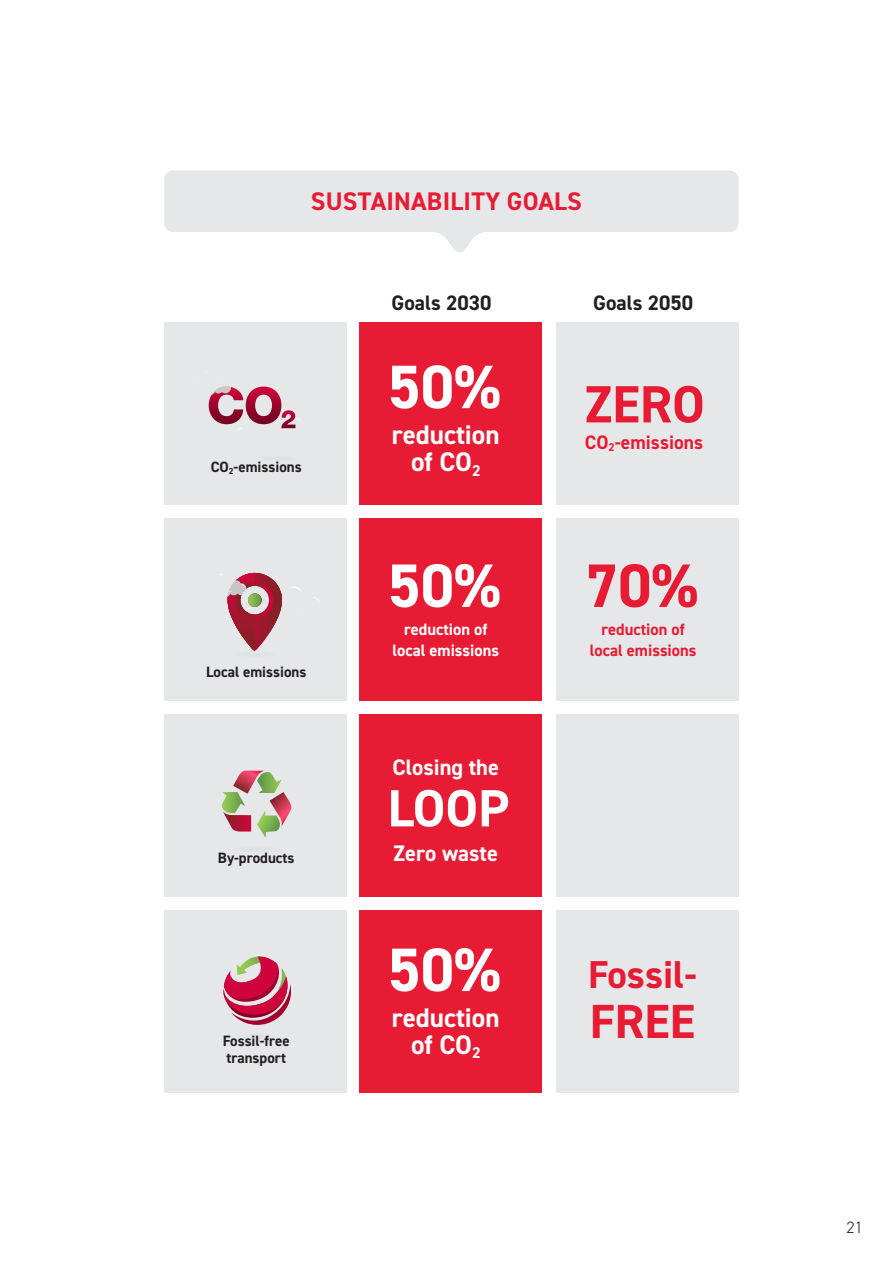
<style>
.page{position:relative;width:893px;height:1263px;background:#fff}
.page>*{position:absolute;margin:0;border:0;box-sizing:border-box;transform-origin:0 0}
.Tabelltext{font:700 61.5px "DIN2014";color:#fff}
.Tabelltext-2{font:700 61.5px "DIN2014";color:#e71c34}
.Tabelltext-3{font:700 52.5px "DIN2014";color:#fff}
.Tabelltext-4{font:700 52.5px "DIN2014";color:#e71c34}
.Tabelltext-5{font:700 48px "DIN2014";color:#e71c34}
.Tabelltext-6{font:700 39px "DIN2014";color:#e71c34}
.Tabelltext-7{font:700 27px/27px "DIN2014";color:#fff;text-align:center}
.Artikelnamn{font:700 25.5px "DIN2014";letter-spacing:.01em;color:#e71c34}
.Tabelltext-8{font:700 22.5px "DIN2014";color:#fff}
.Tabelltext-9{font:700 21px "DIN2014";color:#231f20}
.Tabelltext-10{font:700 19.5px "DIN2014";color:#e71c34}
.Tabelltext-11{font:700 16.5px/21px "DIN2014";color:#fff;text-align:center}
.Tabelltext-12{font:700 16.5px/21px "DIN2014";color:#e71c34;text-align:center}
.t1{font:300 16.5px "DIN2014";color:#231f20}
.Tabelltext-13{font:700 15px/16.5px "DIN2014";color:#231f20}
</style>
<div class="page">
<div style="left:556px;top:518px;width:182px;height:183px;background:#e6e7e9"></div>
<div style="left:164px;top:322px;width:182px;height:182px;background:#e6e7e9"></div>
<div style="left:164px;top:518px;width:182px;height:183px;background:#e6e7e9"></div>
<div style="left:164px;top:715px;width:182px;height:182px;background:#e6e7e9"></div>
<div style="left:164px;top:911px;width:182px;height:182px;background:#e6e7e9"></div>
<svg style="left:164px;top:170px;width:574px;height:83px;fill:#e6e7e9"></svg>
<svg style="left:205px;top:372px;width:96px;height:88px"></svg>
<svg style="left:220px;top:572px;width:99px;height:84px"></svg>
<svg style="left:249px;top:1035px;width:16px;height:3px"></svg>
<svg style="left:223px;top:956px;width:68px;height:69px"></svg>
<svg style="left:247px;top:849px;width:19px;height:2px"></svg>
<svg style="left:221px;top:770px;width:71px;height:67px"></svg>
<div style="left:359px;top:322px;width:182px;height:182px;background:#e71c34"></div>
<div style="left:556px;top:322px;width:182px;height:182px;background:#e6e7e9"></div>
<div style="left:359px;top:518px;width:182px;height:183px;background:#e71c34"></div>
<div style="left:359px;top:715px;width:182px;height:182px;background:#e71c34"></div>
<div style="left:556px;top:715px;width:182px;height:182px;background:#e6e7e9"></div>
<div style="left:359px;top:911px;width:182px;height:182px;background:#e71c34"></div>
<div style="left:556px;top:911px;width:182px;height:182px;background:#e6e7e9"></div>
<p class="Artikelnamn" style="left:311px;top:184px;width:273px">SUSTAINABILITY GOALS</p>
<p class="Tabelltext-9" style="left:391px;top:289px;width:101px">Goals 2030</p>
<p class="Tabelltext-9" style="left:593px;top:289px;width:101px">Goals 2050</p>
<p class="Tabelltext-13" style="left:211px;top:458px;width:92px">CO<sub>2</sub>-emissions</p>
<p class="Tabelltext-13" style="left:206px;top:663px;width:102px">Local emissions</p>
<p class="Tabelltext-13" style="left:218px;top:849px;width:78px">By-products</p>
<p class="Tabelltext-13" style="left:223px;top:1032px;width:68px">Fossil-free transport</p>
<p class="Tabelltext" style="left:388px;top:346px;width:115px">50%</p>
<p class="Tabelltext-7" style="left:392px;top:421px;width:109px">reduction of CO<sub>2</sub></p>
<p class="Tabelltext" style="left:388px;top:545px;width:115px">50%</p>
<p class="Tabelltext-11" style="left:392px;top:618px;width:108px">reduction of local emissions</p>
<p class="Tabelltext-8" style="left:392px;top:753px;width:108px">Closing the</p>
<p class="Tabelltext-3" style="left:388px;top:773px;width:123px">LOOP</p>
<p class="Tabelltext-8" style="left:394px;top:838px;width:106px">Zero waste</p>
<p class="Tabelltext" style="left:388px;top:929px;width:115px">50%</p>
<p class="Tabelltext-7" style="left:392px;top:1004px;width:109px">reduction of CO<sub>2</sub></p>
<p class="Tabelltext-4" style="left:585px;top:369px;width:121px">ZERO</p>
<p class="Tabelltext-10" style="left:585px;top:429px;width:120px">CO<sub>2</sub>-emissions</p>
<p class="Tabelltext-2" style="left:585px;top:545px;width:115px">70%</p>
<p class="Tabelltext-12" style="left:590px;top:618px;width:108px">reduction of local emissions</p>
<p class="Tabelltext-6" style="left:588px;top:949px;width:110px">Fossil-</p>
<p class="Tabelltext-5" style="left:590px;top:989px;width:107px">FREE</p>
<p class="t1" style="left:847px;top:1217px;width:18px">21</p>
</div>
